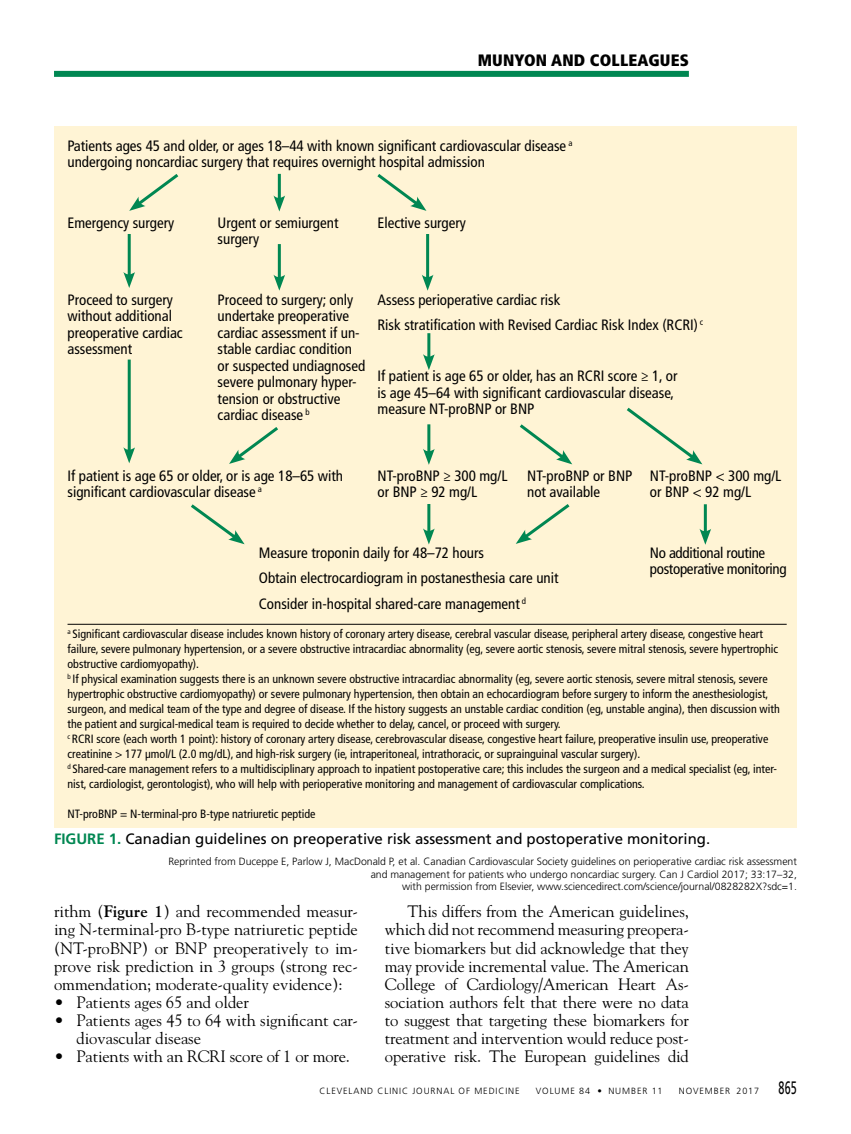
<style>
.page{position:relative;width:851px;height:1134px;background:#fff}
.page>*{position:absolute;margin:0;border:0;box-sizing:border-box;transform-origin:0 0}
.t1{font:16.5px/18.1px "Goudy Std";color:#000;text-align:justify}
.t2{font:900 condensed 16.5px "Frutiger LT Std";letter-spacing:.01em;color:#000}
.t3{font:condensed 15px/16.5px "Frutiger LT Std";color:#000}
.t4{font:15px "Frutiger LT Std";color:#000}
.t5{font:condensed 15px/16.5px "Frutiger LT Std";letter-spacing:-.02em;color:#000}
.t6{font:condensed 12px/15px "Frutiger LT Std";color:#000}
.t7{font:300 10.5px/12.6px "Frutiger LT Std";color:#000;text-align:right}
.t8{font:300 9px "Frutiger LT Std";letter-spacing:.1em;color:#000}
.s1{font-weight:700;color:#008752}
.s2{font-weight:700}
.s3{font-weight:400;font-size:18px}
</style>
<div class="page">
<div style="left:54px;top:71px;width:634px;height:6px;background:#008752"></div>
<div style="left:54px;top:126px;width:742px;height:702px;background:#fff4d5"></div>
<hr style="left:68px;top:624px;width:718px;height:1px;background:#000">
<svg style="left:129px;top:174px;width:50px;height:37px"></svg>
<svg style="left:377px;top:174px;width:49px;height:37px"></svg>
<hr style="left:278px;top:174px;width:3px;height:27px;background:#008752">
<svg style="left:273px;top:195px;width:12px;height:17px"></svg>
<hr style="left:278px;top:244px;width:3px;height:36px;background:#008752">
<svg style="left:273px;top:275px;width:12px;height:16px"></svg>
<hr style="left:426px;top:234px;width:3px;height:46px;background:#008752">
<svg style="left:422px;top:275px;width:11px;height:16px"></svg>
<hr style="left:128px;top:234px;width:3px;height:44px;background:#008752">
<svg style="left:123px;top:272px;width:12px;height:16px"></svg>
<hr style="left:128px;top:360px;width:3px;height:93px;background:#008752">
<svg style="left:123px;top:447px;width:12px;height:16px"></svg>
<svg style="left:229px;top:427px;width:49px;height:37px"></svg>
<hr style="left:427px;top:333px;width:3px;height:27px;background:#008752">
<svg style="left:423px;top:354px;width:11px;height:16px"></svg>
<hr style="left:427px;top:424px;width:3px;height:30px;background:#008752">
<svg style="left:423px;top:449px;width:11px;height:16px"></svg>
<hr style="left:427px;top:504px;width:3px;height:30px;background:#008752">
<svg style="left:423px;top:528px;width:11px;height:16px"></svg>
<svg style="left:515px;top:504px;width:55px;height:40px"></svg>
<svg style="left:519px;top:424px;width:53px;height:40px"></svg>
<svg style="left:626px;top:407px;width:76px;height:57px"></svg>
<hr style="left:703px;top:504px;width:3px;height:30px;background:#008752">
<svg style="left:699px;top:529px;width:12px;height:16px"></svg>
<svg style="left:191px;top:504px;width:53px;height:40px"></svg>
<h1 class="t2" style="left:477px;top:51px;width:213px">MUNYON AND COLLEAGUES</h1>
<p class="t3" style="left:68px;top:137px;width:506px">Patients ages 45 and older, or ages 18–44 with known significant cardiovascular disease <sup>a </sup>undergoing noncardiac surgery that requires overnight hospital admission</p>
<p class="t3" style="left:68px;top:214px;width:108px">Emergency surgery</p>
<p class="t3" style="left:218px;top:214px;width:122px">Urgent or semiurgent surgery</p>
<p class="t3" style="left:377px;top:214px;width:90px">Elective surgery</p>
<p class="t3" style="left:68px;top:291px;width:117px">Proceed to surgery without additional preoperative cardiac assessment</p>
<p class="t3" style="left:218px;top:291px;width:149px">Proceed to surgery; only undertake preoperative cardiac assessment if un&shy;stable cardiac condition or suspected undiagnosed severe pulmonary hyper&shy;tension or obstructive cardiac disease <sup>b</sup></p>
<p class="t3" style="left:377px;top:287px;width:327px;line-height:25.5px">Assess perioperative cardiac risk<br>Risk stratification with Revised Cardiac Risk Index (RCRI) <sup>c</sup></p>
<p class="t3" style="left:377px;top:368px;width:301px">If patient is age 65 or older, has an RCRI score ≥ 1, or is age 45–64 with significant cardiovascular disease, measure NT-proBNP or BNP</p>
<p class="t3" style="left:68px;top:467px;width:277px">If patient is age 65 or older, or is age 18–65 with significant cardiovascular disease <sup>a</sup></p>
<p class="t3" style="left:377px;top:467px;width:131px">NT-proBNP ≥ 300 mg/L or BNP ≥ 92 mg/L</p>
<p class="t3" style="left:527px;top:467px;width:107px">NT-proBNP or BNP not available</p>
<p class="t3" style="left:650px;top:467px;width:133px">NT-proBNP &lt; 300 mg/L or BNP &lt; 92 mg/L</p>
<p class="t3" style="left:259px;top:540px;width:301px;line-height:25.5px">Measure troponin daily for 48–72 hours<br>Obtain electrocardiogram in postanesthesia care unit<br>Consider in-hospital shared-care management <sup>d</sup></p>
<p class="t5" style="left:650px;top:544px;width:138px">No additional routine postoperative monitoring</p>
<p class="t6" style="left:67px;top:627px;width:713px"><sup>a</sup> Significant cardiovascular disease includes known history of coronary artery disease, cerebral vascular disease, peripheral artery disease, congestive heart failure, severe pulmonary hypertension, or a severe obstructive intracardiac abnormality (eg, severe aortic stenosis, severe mitral stenosis, severe hypertrophic obstructive cardiomyopathy).<br><sup>b</sup> If physical examination suggests there is an unknown severe obstructive intracardiac abnormality (eg, severe aortic stenosis, severe mitral stenosis, severe hypertrophic obstructive cardiomyopathy) or severe pulmonary hypertension, then obtain an echocardiogram before surgery to inform the anesthesiologist, surgeon, and medical team of the type and degree of disease. If the history suggests an unstable cardiac condition (eg, unstable angina), then discussion with the patient and surgical-medical team is required to decide whether to delay, cancel, or proceed with surgery.<br><sup>c</sup> RCRI score (each worth 1 point): history of coronary artery disease, cerebrovascular disease, congestive heart failure, preoperative insulin use, preoperative creatinine &gt; 177 μmol/L (2.0 mg/dL), and high-risk surgery (ie, intraperitoneal, intrathoracic, or suprainguinal vascular surgery).<br><sup>d</sup> Shared-care management refers to a multidisciplinary approach to inpatient postoperative care; this includes the surgeon and a medical specialist (eg, inter&shy;nist, cardiologist, gerontologist), who will help with perioperative monitoring and management of cardiovascular complications.</p>
<p class="t6" style="left:68px;top:807px;width:249px">NT-proBNP = N-terminal-pro B-type natriuretic peptide</p>
<p class="t4" style="left:54px;top:830px;width:657px"><span class="s1">FIGURE 1.</span> Canadian guidelines on preoperative risk assessment and postoperative monitoring.</p>
<p class="t7" style="left:168px;top:855px;width:630px">Reprinted from Duceppe E, Parlow J, MacDonald P, et al. Canadian Cardiovascular Society guidelines on perioperative cardiac risk assessment and management for patients who undergo noncardiac surgery. Can J Cardiol 2017; 33:17–32,<br>with permission from Elsevier, www.sciencedirect.com/science/journal/0828282X?sdc=1.</p>
<h1 class="t1" style="left:54px;top:902px;width:305px">rithm (<span class="s2">Figure 1</span>) and recommended measur&shy;ing N-terminal-pro B-type natriuretic peptide (NT-proBNP) or BNP preoperatively to im&shy;prove risk prediction in 3 groups (strong rec&shy;ommendation; moderate-quality evidence):</h1>
<h1 class="t1" style="left:54px;top:993px;width:196px">• Patients ages 65 and older</h1>
<h1 class="t1" style="left:77px;top:1011px;width:283px;text-indent:-23px">• Patients ages 45 to 64 with significant car&shy;diovascular disease</h1>
<h1 class="t1" style="left:54px;top:1047px;width:297px">• Patients with an RCRI score of 1 or more.</h1>
<p class="t1" style="left:385px;top:902px;width:305px;text-indent:23px">This differs from the American guidelines, which did not recommend measuring preopera&shy;tive biomarkers but did acknowledge that they may provide incremental value. The American College of Cardiology/American Heart As&shy;sociation authors felt that there were no data to suggest that targeting these biomarkers for treatment and intervention would reduce post&shy;operative risk. The European guidelines did</p>
<p class="t8" style="left:319px;top:1085px;width:202px">CLEVELAND CLINIC JOURNAL OF MEDICINE</p>
<p class="t8" style="left:536px;top:1085px;width:128px">VOLUME 84 • NUMBER 11</p>
<p class="t8" style="left:678px;top:1085px;width:120px">NOVEMBER 2017 <span class="s3">865</span></p>
</div>
